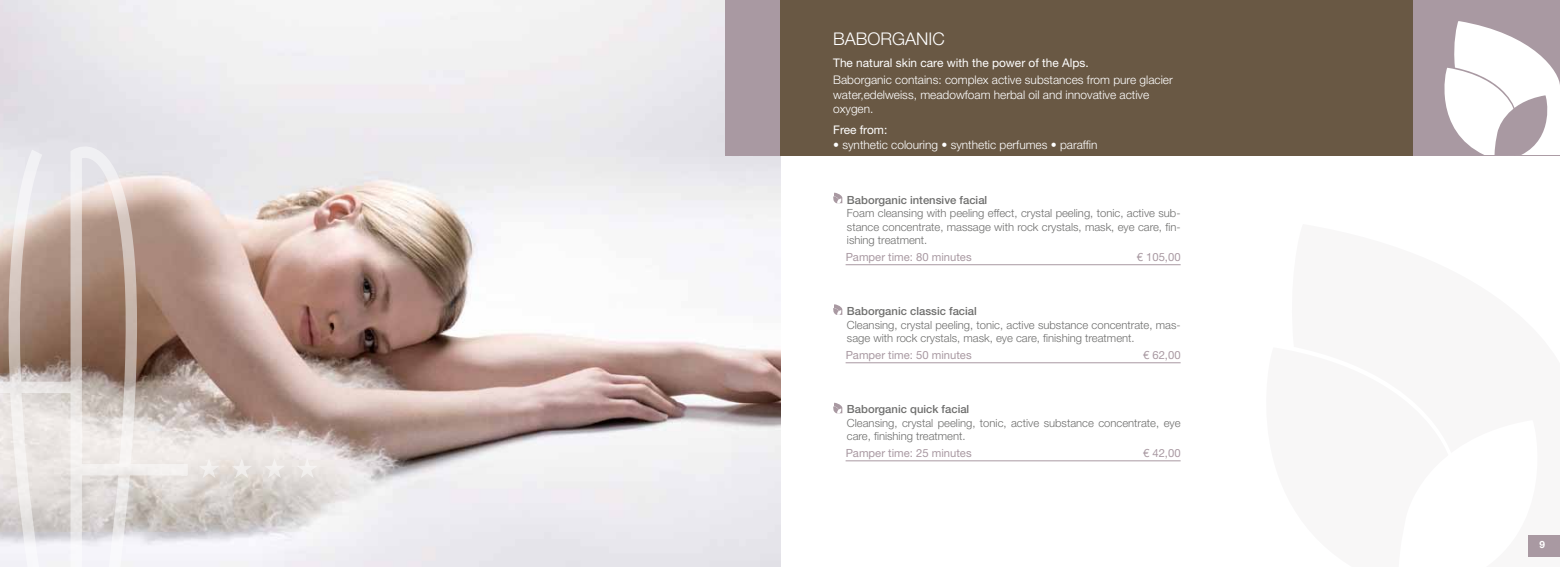
<style>
.page{position:relative;width:1560px;height:567px;background:#fff}
.page>*{position:absolute;margin:0;border:0;box-sizing:border-box;transform-origin:0 0}
.t1{font:300 17.5px "Helvetica Neue LT Std";color:#fff}
.t2{font:300 11.88px/14.2px "Helvetica Neue LT Std";color:#fff}
.t3{font:11.88px "Helvetica Neue LT Std";color:#fff}
.t4{font:300 11.25px/13.5px "Helvetica Neue LT Std";color:#6f6f6e}
.t5{font:11.25px "Helvetica Neue LT Std";color:#a999a2}
.t6{font:500 11.25px "Helvetica Neue LT Std";color:#6f6f6e}
.t7{font:700 10px "Helvetica Neue LT Std";color:#fff}
</style>
<div class="page">
<div style="left:1527px;top:535px;width:32px;height:22px;background:#a999a2"></div>
<img style="left:0;top:0;width:780px;height:567px">
<div style="left:780px;top:0;width:633px;height:155px;background:#695844"></div>
<div style="left:1413px;top:0;width:146px;height:155px;background:#a999a2"></div>
<svg style="left:1444px;top:21px;width:115px;height:134px"></svg>
<svg style="left:833px;top:193px;width:9px;height:10px"></svg>
<svg style="left:833px;top:304px;width:9px;height:11px"></svg>
<svg style="left:833px;top:403px;width:9px;height:10px"></svg>
<div style="left:725px;top:0;width:55px;height:155px;background:#a999a2"></div>
<svg style="left:297px;top:458px;width:20px;height:20px"></svg>
<svg style="left:0;top:145px;width:199px;height:422px;background:#cabcb6"></svg>
<svg style="left:264px;top:458px;width:21px;height:20px"></svg>
<svg style="left:231px;top:458px;width:21px;height:20px"></svg>
<svg style="left:198px;top:458px;width:21px;height:20px"></svg>
<hr style="left:845px;top:264px;width:335px;height:1px;background:#a999a2">
<hr style="left:845px;top:363px;width:335px;height:1px;background:#a999a2">
<hr style="left:845px;top:461px;width:335px;height:1px;background:#a999a2">
<h1 class="t1" style="left:833px;top:28px;width:113px">BABORGANIC</h1>
<p class="t3" style="left:833px;top:55px;width:257px">The natural skin care with the power of the Alps.</p>
<p class="t2" style="left:833px;top:73px;width:341px">Baborganic contains: complex active substances from pure glacier water,edelweiss, meadowfoam herbal oil and innovative active oxygen.</p>
<p class="t3" style="left:833px;top:123px;width:56px">Free from:</p>
<p class="t2" style="left:833px;top:137px;width:266px">• synthetic colouring • synthetic perfumes • paraffin</p>
<p class="t6" style="left:846px;top:193px;width:142px">Baborganic intensive facial</p>
<p class="t4" style="left:846px;top:206px;width:335px;text-align:justify">Foam cleansing with peeling effect, crystal peeling, tonic, active sub&shy;stance concentrate, massage with rock crystals, mask, eye care, fin&shy;ishing treatment.</p>
<p class="t5" style="left:845px;top:251px;width:127px">Pamper time: 80 minutes</p>
<p class="t5" style="left:1136px;top:251px;width:45px">€ 105,00</p>
<p class="t6" style="left:846px;top:305px;width:131px">Baborganic classic facial</p>
<p class="t4" style="left:846px;top:318px;width:335px">Cleansing, crystal peeling, tonic, active substance concentrate, mas&shy;sage with rock crystals, mask, eye care, finishing treatment.</p>
<p class="t5" style="left:845px;top:349px;width:127px">Pamper time: 50 minutes</p>
<p class="t5" style="left:1142px;top:349px;width:39px">€ 62,00</p>
<p class="t6" style="left:846px;top:403px;width:124px">Baborganic quick facial</p>
<p class="t4" style="left:846px;top:416px;width:335px">Cleansing, crystal peeling, tonic, active substance concentrate, eye care, finishing treatment.</p>
<p class="t5" style="left:845px;top:447px;width:127px">Pamper time: 25 minutes</p>
<p class="t5" style="left:1142px;top:447px;width:39px">€ 42,00</p>
<p class="t7" style="left:1538px;top:539px;width:7px">9</p>
</div>
